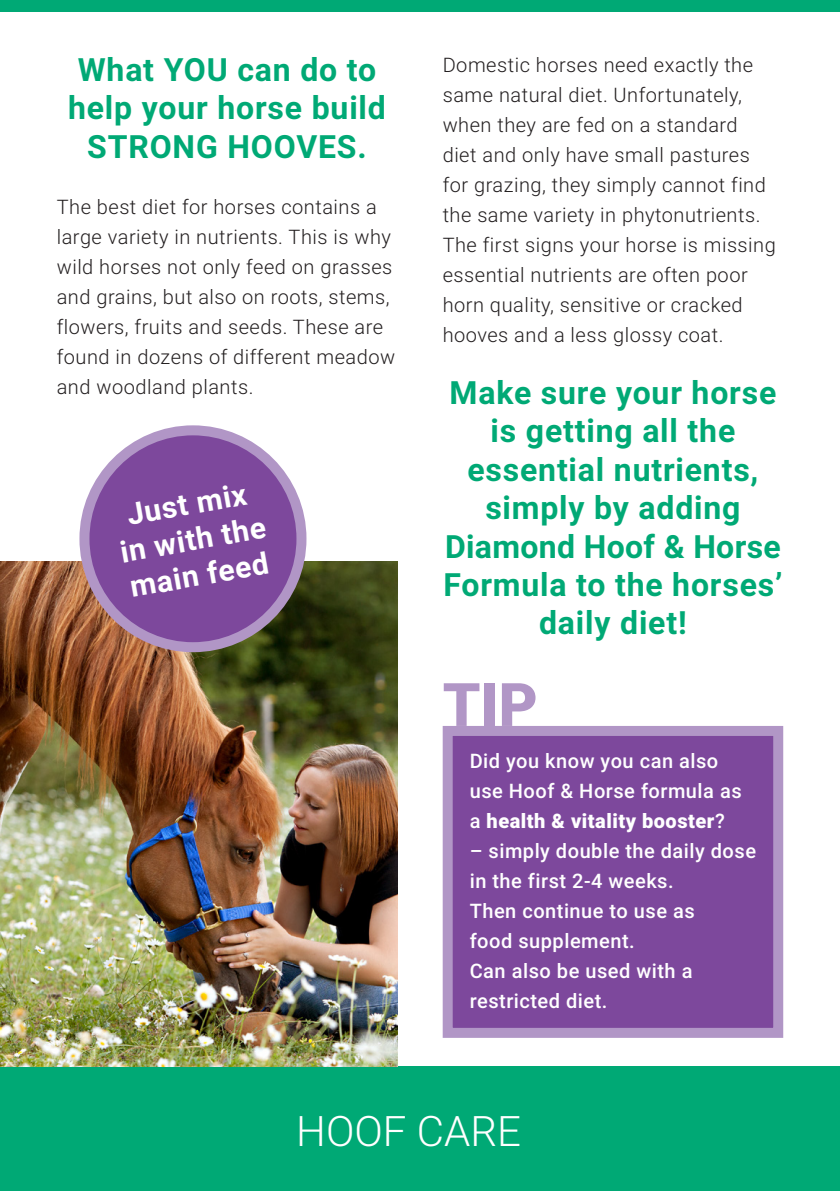
<style>
.page{position:relative;width:840px;height:1191px;background:#fff}
.page>*{position:absolute;margin:0;border:0;box-sizing:border-box;transform-origin:0 0}
.t1{font:900 60px "Roboto";color:#b196c6}
.t2{font:300 42px "Roboto";color:#fff}
.t3{font:700 32px/38.4px "Roboto";letter-spacing:.025em;color:#00a975;text-align:center}
.t4{font:700 30px "Roboto";color:#fff}
.t5{font:300 20px/30px "Roboto";letter-spacing:.025em;color:#231f20}
.t6{font:500 20px/30px "Roboto";letter-spacing:.025em;color:#fff}
.s1{font-weight:900}
</style>
<div class="page">
<div style="left:0;top:0;width:839px;height:11px;background:#00a975"></div>
<div style="left:0;top:1066px;width:839px;height:125px;background:#00a975"></div>
<img style="left:0;top:561px;width:397px;height:505px">
<div style="left:84px;top:430px;width:217px;height:217px;background:#7d489c;border-radius:50%"></div>
<div style="left:79px;top:425px;width:227px;height:227px;border:10px solid #b196c6;border-radius:50%"></div>
<div style="left:447px;top:731px;width:330px;height:301px;background:#7d489c"></div>
<div style="left:442px;top:726px;width:340px;height:311px;border:10px solid #b196c6"></div>
<p class="t3" style="left:68px;top:49px;width:319px">What YOU can do to help your horse build<br>STRONG HOOVES.</p>
<p class="t5" style="left:57px;top:191px;width:340px">The best diet for horses contains a large variety in nutrients. This is why wild horses not only feed on grasses and grains, but also on roots, stems, flowers, fruits and seeds. These are found in dozens of different meadow and woodland plants.</p>
<p class="t4" style="left:123px;top:494px;width:123px;rotate:-10deg">Just mix</p>
<p class="t4" style="left:117px;top:531px;width:149px;rotate:-10deg">in with the</p>
<p class="t4" style="left:127px;top:566px;width:142px;rotate:-10deg">main feed</p>
<p class="t5" style="left:442px;top:49px;width:334px">Domestic horses need exactly the same natural diet. Unfortunately, when they are fed on a standard diet and only have small pastures for grazing, they simply cannot find the same variety in phytonutrients.<br>The first signs your horse is missing essential nutrients are often poor horn quality, sensitive or cracked hooves and a less glossy coat.</p>
<p class="t3" style="left:449px;top:372px;width:328px">Make sure your horse is getting all the essential nutrients,</p>
<p class="t3" style="left:443px;top:487px;width:340px">simply by adding<br>Diamond Hoof &amp; Horse<br>Formula to the horses’ daily diet!</p>
<p class="t1" style="left:442px;top:662px;width:96px">TIP</p>
<p class="t6" style="left:469px;top:745px;width:273px">Did you know you can also use Hoof &amp; Horse formula as a <span class="s1">health &amp; vitality booster</span>?</p>
<p class="t6" style="left:469px;top:835px;width:288px">– simply double the daily dose in the first 2-4 weeks.</p>
<p class="t6" style="left:469px;top:895px;width:226px">Then continue to use as</p>
<p class="t6" style="left:469px;top:925px;width:166px">food supplement.</p>
<p class="t6" style="left:469px;top:955px;width:224px">Can also be used with a restricted diet.</p>
<p class="t2" style="left:296px;top:1101px;width:226px">HOOF CARE</p>
</div>
